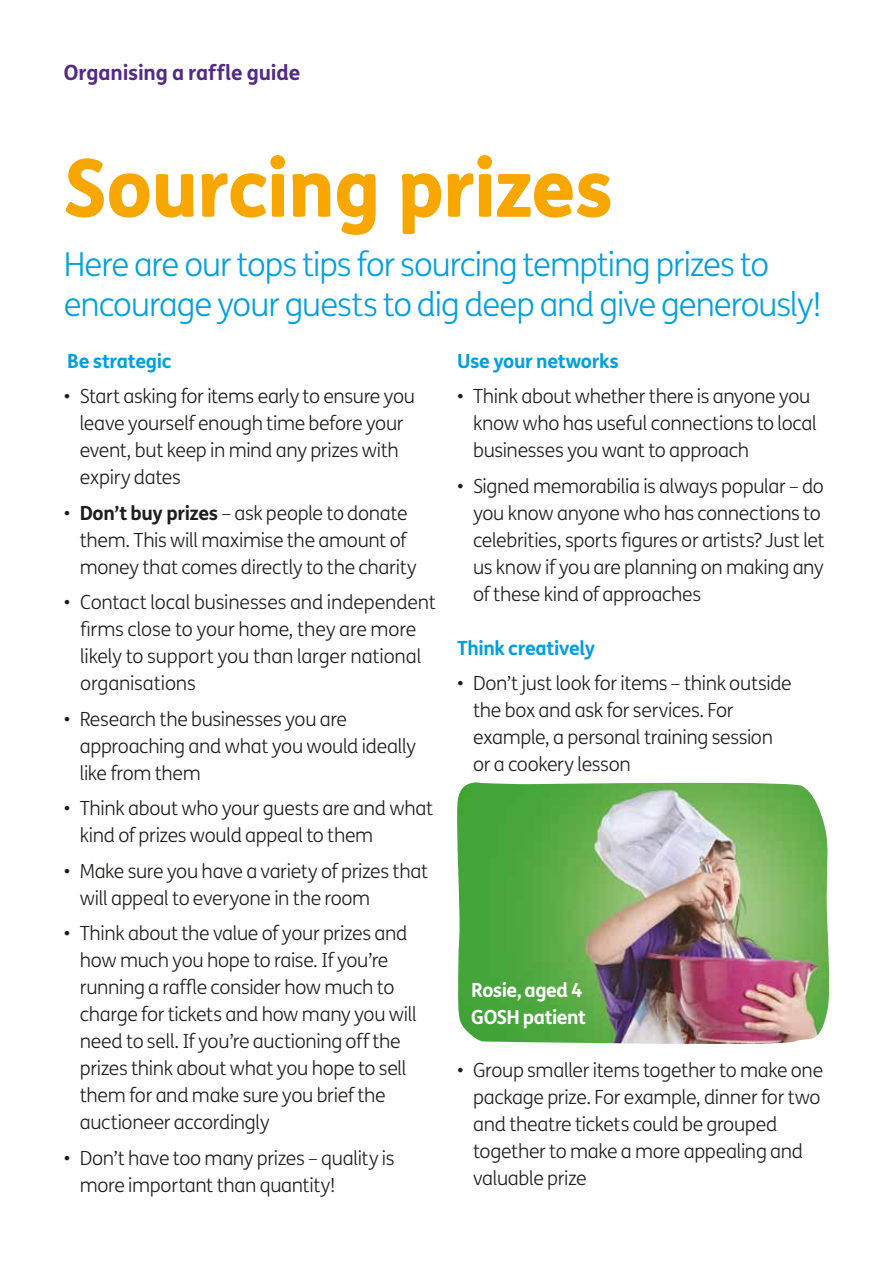
<style>
.page{position:relative;width:893px;height:1263px;background:#fff}
.page>*{position:absolute;margin:0;border:0;box-sizing:border-box;transform-origin:0 0}
.t1{font:700 78px "FS Me";color:#f7a700}
.t2{font:300 33px/40.5px "FS Me";letter-spacing:-.03em;color:#009fe3}
.t3{font:700 21px "FS Me";letter-spacing:-.01em;color:#532a86}
.t4{font:300 19.5px/27px "FS Me";letter-spacing:-.015em;color:#1d1d1b}
.t5{font:700 19.5px "FS Me";letter-spacing:-.015em;color:#009fe3}
.t6{font:700 19.5px/27px "FS Me";letter-spacing:-.03em;color:#fff}
.s1{font-weight:700}
</style>
<div class="page">
<svg style="left:66px;top:158px;width:128px;height:60px"></svg>
<svg style="left:201px;top:155px;width:84px;height:63px"></svg>
<svg style="left:292px;top:173px;width:84px;height:62px"></svg>
<svg style="left:402px;top:155px;width:209px;height:80px"></svg>
<img style="left:457px;top:782px;width:373px;height:262px">
<p class="t3" style="left:64px;top:56px;width:238px">Organising a raffle guide</p>
<h1 class="t1" style="left:64px;top:128px;width:550px">Sourcing prizes</h1>
<h2 class="t2" style="left:64px;top:243px;width:760px">Here are our tops tips for sourcing tempting prizes to encourage your guests to dig deep and give generously!</h2>
<p class="t5" style="left:67px;top:346px;width:106px">Be strategic</p>
<p class="t4" style="left:80px;top:382px;width:337px;text-indent:-16px">• Start asking for items early to ensure you leave yourself enough time before your event, but keep in mind any prizes with expiry dates</p>
<p class="t4" style="left:80px;top:499px;width:338px;text-indent:-16px">• <span class="s1">Don’t buy prizes</span> – ask people to donate them. This will maximise the amount of money that comes directly to the charity</p>
<p class="t4" style="left:80px;top:588px;width:357px;text-indent:-16px">• Contact local businesses and independent firms close to your home, they are more likely to support you than larger national organisations</p>
<p class="t4" style="left:80px;top:705px;width:338px;text-indent:-16px">• Research the businesses you are approaching and what you would ideally like from them</p>
<p class="t4" style="left:80px;top:794px;width:355px;text-indent:-16px">• Think about who your guests are and what kind of prizes would appeal to them</p>
<p class="t4" style="left:80px;top:857px;width:350px;text-indent:-16px">• Make sure you have a variety of prizes that will appeal to everyone in the room</p>
<p class="t4" style="left:80px;top:919px;width:339px;text-indent:-16px">• Think about the value of your prizes and how much you hope to raise. If you’re running a raffle consider how much to charge for tickets and how many you will need to sell. If you’re auctioning off the prizes think about what you hope to sell them for and make sure you brief the auctioneer accordingly</p>
<p class="t4" style="left:80px;top:1144px;width:316px;text-indent:-16px">• Don’t have too many prizes – quality is more important than quantity!</p>
<p class="t5" style="left:457px;top:346px;width:163px">Use your networks</p>
<p class="t4" style="left:473px;top:382px;width:345px;text-indent:-16px">• Think about whether there is anyone you know who has useful connections to local businesses you want to approach</p>
<p class="t4" style="left:473px;top:472px;width:353px;text-indent:-16px">• Signed memorabilia is always popular – do you know anyone who has connections to celebrities, sports figures or artists? Just let us know if you are planning on making any of these kind of approaches</p>
<p class="t5" style="left:457px;top:633px;width:139px">Think creatively</p>
<p class="t4" style="left:473px;top:669px;width:320px;text-indent:-16px">• Don’t just look for items – think outside the box and ask for services. For example, a personal training session or a cookery lesson</p>
<p class="t6" style="left:471px;top:975px;width:116px">Rosie, aged 4<br>GOSH patient</p>
<p class="t4" style="left:473px;top:1056px;width:352px;text-indent:-16px">• Group smaller items together to make one package prize. For example, dinner for two and theatre tickets could be grouped together to make a more appealing and valuable prize</p>
</div>
